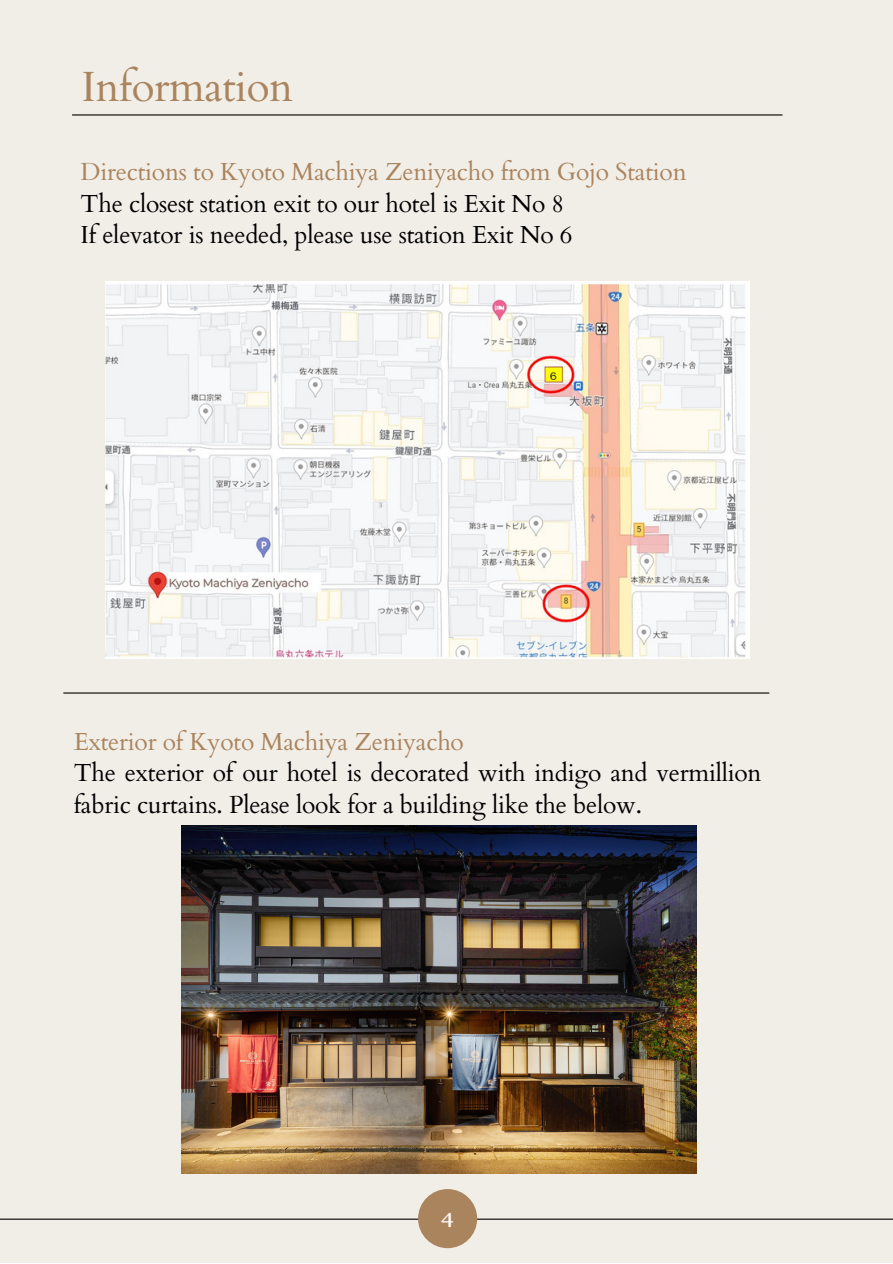
<style>
.page{position:relative;width:893px;height:1264px;background:#fff}
.page>*{position:absolute;margin:0;border:0;box-sizing:border-box;transform-origin:0 0}
.t1{font:42.3px "Cardo";letter-spacing:-.01em;color:#aa845d}
.t2{font:26.25px "Alice";color:#fff}
.t3{font:24.6px/31.5px "Cardo";letter-spacing:-.01em;color:#000}
.t4{font:24.6px "Cardo";letter-spacing:-.01em;color:#aa845d}
</style>
<div class="page">
<div style="left:0;top:0;width:892px;height:1262px;background:#f1eee8"></div>
<hr style="left:0;top:1218px;width:892px;height:1px;background:#000">
<div style="left:418px;top:1188px;width:59px;height:60px;background:#aa845d;border-radius:50%"></div>
<hr style="left:64px;top:692px;width:704px;height:1px;background:#000">
<hr style="left:72px;top:114px;width:710px;height:1px;background:#000">
<img style="left:106px;top:282px;width:643px;height:376px">
<img style="left:181px;top:825px;width:515px;height:348px">
<h1 class="t1" style="left:82px;top:59px;width:213px">Information</h1>
<p class="t4" style="left:81px;top:156px;width:607px">Directions to Kyoto Machiya Zeniyacho from Gojo Station</p>
<p class="t3" style="left:81px;top:188px;width:493px">The closest station exit to our hotel is Exit No 8<br>If elevator is needed, please use station Exit No 6</p>
<p class="t4" style="left:74px;top:725px;width:391px">Exterior of Kyoto Machiya Zeniyacho</p>
<p class="t3" style="left:74px;top:757px;width:689px">The exterior of our hotel is decorated with indigo and vermillion fabric curtains. Please look for a building like the below.</p>
<p class="t2" style="left:441px;top:1203px;width:15px">4</p>
</div>
